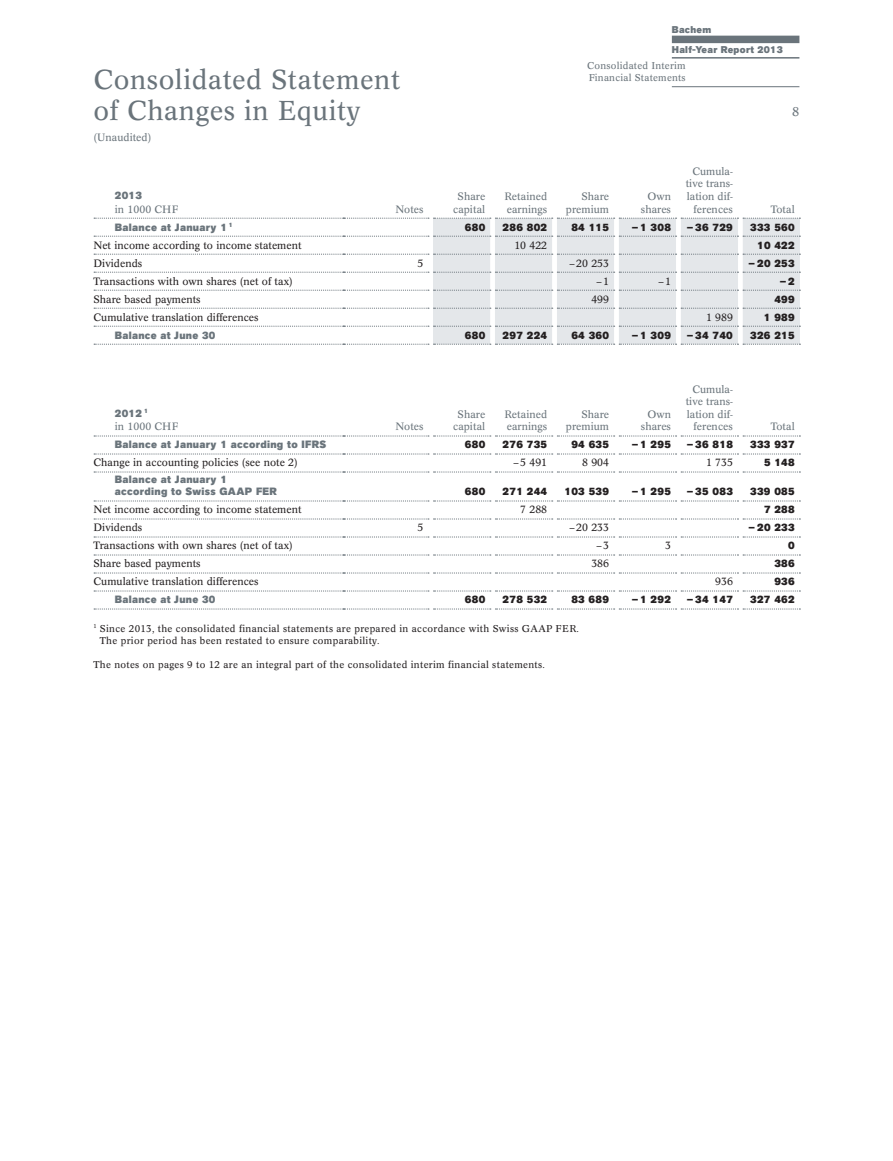
<style>
.page{position:relative;width:893px;height:1161px;background:#fff}
.page>*{position:absolute;margin:0;border:0;box-sizing:border-box;transform-origin:0 0}
.t1{font:27px "Concorde BQ";letter-spacing:.02em;color:#6a747b}
.t2{font:12.75px "Concorde BQ";color:#6a747b}
.t3{font:10.5px "Concorde BQ";color:#231f20}
.t4{font:10.5px/12.6px "Concorde BQ";color:#6a747b;text-align:right}
.t5{font:10.5px "Akzid Grtsk Next Extra Bold OV OGASQB";letter-spacing:.03em;color:#231f20}
.t6{font:10.5px/12.6px "Akzid Grtsk Next Extra Bold OV OGASQB";letter-spacing:.03em;color:#6a747b}
.t7{font:9.75px/12px "Concorde BQ";letter-spacing:.03em;color:#231f20}
.t8{font:9.75px "Concorde BQ";letter-spacing:.02em;color:#6a747b}
.t9{font:9.75px/19.8px "Akzid Grtsk Next Extra Bold OV OGASQB";letter-spacing:.03em;color:#6a747b}
</style>
<div class="page">
<div style="left:672px;top:36px;width:127px;height:7px;background:#6a747b"></div>
<hr style="left:672px;top:57px;width:127px;height:2px;background:#6a747b">
<hr style="left:672px;top:86px;width:127px;height:1px;background:#6a747b">
<svg style="left:94px;top:500px;width:706px;height:1px"></svg>
<svg style="left:94px;top:518px;width:706px;height:1px"></svg>
<svg style="left:94px;top:536px;width:706px;height:1px"></svg>
<svg style="left:94px;top:471px;width:706px;height:1px"></svg>
<svg style="left:94px;top:572px;width:706px;height:1px"></svg>
<svg style="left:94px;top:590px;width:706px;height:1px"></svg>
<svg style="left:94px;top:608px;width:706px;height:1px"></svg>
<svg style="left:94px;top:453px;width:706px;height:1px"></svg>
<svg style="left:94px;top:554px;width:706px;height:1px"></svg>
<svg style="left:94px;top:435px;width:706px;height:1px"></svg>
<svg style="left:94px;top:218px;width:706px;height:127px"></svg>
<p class="t9" style="left:672px;top:19px;width:112px">Bachem<br>Half-Year Report 2013</p>
<p class="t8" style="left:587px;top:60px;width:100px">Consolidated Interim</p>
<h1 class="t1" style="left:94px;top:64px;width:308px">Consolidated Statement</h1>
<p class="t8" style="left:589px;top:72px;width:98px">Financial Statements</p>
<h1 class="t1" style="left:94px;top:95px;width:268px">of Changes in Equity</h1>
<p class="t4" style="left:94px;top:132px;width:59px">(Unaudited)</p>
<p class="t2" style="left:792px;top:104px;width:9px">8</p>
<p class="t6" style="left:115px;top:188px;width:29px">2013</p>
<p class="t4" style="left:115px;top:203px;width:65px">in 1000 CHF</p>
<p class="t4" style="left:396px;top:203px;width:29px">Notes</p>
<p class="t4" style="left:453px;top:190px;width:34px;text-align:center">Share capital</p>
<p class="t4" style="left:504px;top:190px;width:44px;text-align:left">Retained earnings</p>
<p class="t4" style="left:566px;top:190px;width:45px">Share premium</p>
<p class="t4" style="left:641px;top:190px;width:32px">Own shares</p>
<p class="t4" style="left:686px;top:165px;width:49px">Cumula&shy;tive trans&shy;lation dif&shy;ferences</p>
<p class="t4" style="left:771px;top:203px;width:26px">Total</p>
<p class="t6" style="left:115px;top:220px;width:119px">Balance at January 1 <sup>1</sup></p>
<p class="t5" style="left:465px;top:220px;width:22px">680</p>
<p class="t5" style="left:502px;top:220px;width:46px">286 802</p>
<p class="t5" style="left:571px;top:220px;width:39px">84 115</p>
<p class="t5" style="left:632px;top:220px;width:41px">–1 308</p>
<p class="t5" style="left:687px;top:220px;width:48px">–36 729</p>
<p class="t5" style="left:750px;top:220px;width:46px">333 560</p>
<p class="t3" style="left:94px;top:239px;width:210px">Net income according to income statement</p>
<p class="t3" style="left:514px;top:239px;width:34px">10 422</p>
<p class="t5" style="left:757px;top:238px;width:39px">10 422</p>
<p class="t3" style="left:94px;top:257px;width:50px">Dividends</p>
<p class="t3" style="left:417px;top:257px;width:7px">5</p>
<p class="t3" style="left:570px;top:257px;width:41px">–20 253</p>
<p class="t5" style="left:749px;top:256px;width:48px">–20 253</p>
<p class="t3" style="left:94px;top:275px;width:201px">Transactions with own shares (net of tax)</p>
<p class="t3" style="left:596px;top:275px;width:14px">–1</p>
<p class="t3" style="left:658px;top:275px;width:14px">–1</p>
<p class="t5" style="left:780px;top:274px;width:17px">–2</p>
<p class="t3" style="left:94px;top:293px;width:109px">Share based payments</p>
<p class="t3" style="left:591px;top:293px;width:19px">499</p>
<p class="t5" style="left:774px;top:292px;width:22px">499</p>
<p class="t3" style="left:94px;top:311px;width:167px">Cumulative translation differences</p>
<p class="t3" style="left:706px;top:311px;width:28px">1 989</p>
<p class="t5" style="left:764px;top:310px;width:32px">1 989</p>
<p class="t6" style="left:115px;top:328px;width:102px">Balance at June 30</p>
<p class="t5" style="left:465px;top:328px;width:22px">680</p>
<p class="t5" style="left:502px;top:328px;width:46px">297 224</p>
<p class="t5" style="left:571px;top:328px;width:39px">64 360</p>
<p class="t5" style="left:632px;top:328px;width:41px">–1 309</p>
<p class="t5" style="left:687px;top:328px;width:48px">–34 740</p>
<p class="t5" style="left:750px;top:328px;width:46px">326 215</p>
<p class="t6" style="left:115px;top:406px;width:35px">2012 <sup>1</sup></p>
<p class="t4" style="left:115px;top:420px;width:65px">in 1000 CHF</p>
<p class="t4" style="left:396px;top:420px;width:29px">Notes</p>
<p class="t4" style="left:453px;top:408px;width:34px;text-align:center">Share capital</p>
<p class="t4" style="left:504px;top:408px;width:44px;text-align:left">Retained earnings</p>
<p class="t4" style="left:566px;top:408px;width:45px">Share premium</p>
<p class="t4" style="left:641px;top:408px;width:32px">Own shares</p>
<p class="t4" style="left:686px;top:383px;width:49px">Cumula&shy;tive trans&shy;lation dif&shy;ferences</p>
<p class="t4" style="left:771px;top:420px;width:26px">Total</p>
<p class="t6" style="left:115px;top:438px;width:213px">Balance at January 1 according to IFRS</p>
<p class="t5" style="left:465px;top:438px;width:22px">680</p>
<p class="t5" style="left:502px;top:438px;width:46px">276 735</p>
<p class="t5" style="left:571px;top:438px;width:39px">94 635</p>
<p class="t5" style="left:632px;top:438px;width:41px">–1 295</p>
<p class="t5" style="left:687px;top:438px;width:48px">–36 818</p>
<p class="t5" style="left:750px;top:438px;width:46px">333 937</p>
<p class="t3" style="left:94px;top:457px;width:206px">Change in accounting policies (see note 2)</p>
<p class="t3" style="left:514px;top:457px;width:35px">–5 491</p>
<p class="t3" style="left:582px;top:457px;width:28px">8 904</p>
<p class="t3" style="left:706px;top:457px;width:28px">1 735</p>
<p class="t5" style="left:764px;top:456px;width:32px">5 148</p>
<p class="t6" style="left:115px;top:472px;width:164px">Balance at January 1 according to Swiss GAAP FER</p>
<p class="t5" style="left:465px;top:485px;width:22px">680</p>
<p class="t5" style="left:502px;top:485px;width:46px">271 244</p>
<p class="t5" style="left:564px;top:485px;width:46px">103 539</p>
<p class="t5" style="left:632px;top:485px;width:41px">–1 295</p>
<p class="t5" style="left:687px;top:485px;width:48px">–35 083</p>
<p class="t5" style="left:750px;top:485px;width:46px">339 085</p>
<p class="t3" style="left:94px;top:504px;width:210px">Net income according to income statement</p>
<p class="t3" style="left:520px;top:504px;width:28px">7 288</p>
<p class="t5" style="left:764px;top:503px;width:32px">7 288</p>
<p class="t3" style="left:94px;top:522px;width:50px">Dividends</p>
<p class="t3" style="left:417px;top:522px;width:7px">5</p>
<p class="t3" style="left:570px;top:522px;width:41px">–20 233</p>
<p class="t5" style="left:749px;top:521px;width:48px">–20 233</p>
<p class="t3" style="left:94px;top:540px;width:201px">Transactions with own shares (net of tax)</p>
<p class="t3" style="left:596px;top:540px;width:14px">–3</p>
<p class="t3" style="left:665px;top:540px;width:7px">3</p>
<p class="t5" style="left:788px;top:539px;width:8px">0</p>
<p class="t3" style="left:94px;top:558px;width:109px">Share based payments</p>
<p class="t3" style="left:591px;top:558px;width:19px">386</p>
<p class="t5" style="left:774px;top:557px;width:22px">386</p>
<p class="t3" style="left:94px;top:576px;width:167px">Cumulative translation differences</p>
<p class="t3" style="left:715px;top:576px;width:19px">936</p>
<p class="t5" style="left:774px;top:575px;width:22px">936</p>
<p class="t6" style="left:115px;top:593px;width:102px">Balance at June 30</p>
<p class="t5" style="left:465px;top:593px;width:22px">680</p>
<p class="t5" style="left:502px;top:593px;width:46px">278 532</p>
<p class="t5" style="left:571px;top:593px;width:39px">83 689</p>
<p class="t5" style="left:632px;top:593px;width:41px">–1 292</p>
<p class="t5" style="left:687px;top:593px;width:48px">–34 147</p>
<p class="t5" style="left:750px;top:593px;width:46px">327 462</p>
<p class="t7" style="left:100px;top:622px;width:481px;text-indent:-6px"><sup>1</sup> Since 2013, the consolidated financial statements are prepared in accordance with Swiss GAAP FER.<br>The prior period has been restated to ensure comparability.</p>
<p class="t7" style="left:94px;top:658px;width:453px">The notes on pages 9 to 12 are an integral part of the consolidated interim financial statements.</p>
</div>
